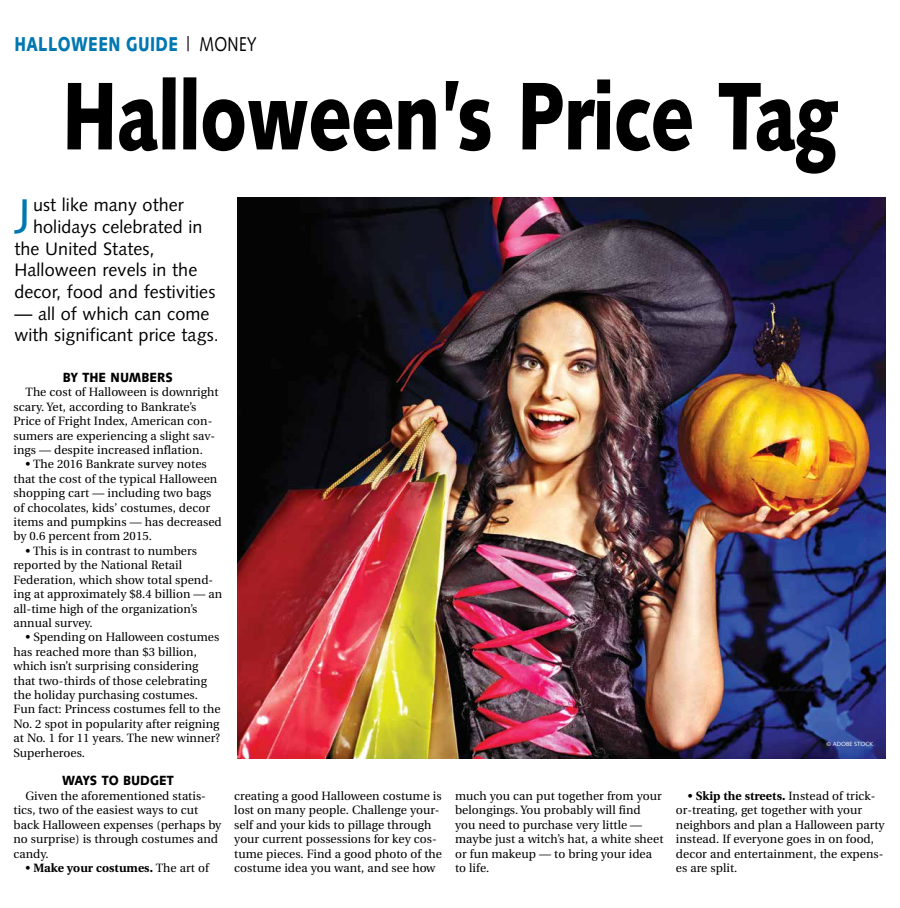
<style>
.page{position:relative;width:900px;height:908px;background:#fff}
.page>*{position:absolute;margin:0;border:0;box-sizing:border-box;transform-origin:0 0}
.t1{font:900 96px "Syntax";letter-spacing:-.015em;color:#000;scale:.77 1}
.t2{font:48.6px "Syntax";color:#0077b1}
.t3{font:900 20px "Syntax";letter-spacing:.025em;color:#0077b1;scale:.77 1}
.t4{font:18px/21.6px "Syntax";letter-spacing:.005em;color:#000}
.t5{font:900 13.3px "Syntax";letter-spacing:.005em;color:#000;scale:.91 1}
.t6{font:12px/14.4px "Utopia";letter-spacing:.005em;color:#000}
.t7{font:700 12px "Utopia";letter-spacing:.005em;color:#000}
.t8{font:6px "Syntax";color:#fff}
.s1{font-weight:400;color:#000}
.s2{font-weight:400}
.s3{font-weight:700}
</style>
<div class="page">
<img style="left:237px;top:197px;width:649px;height:560px">
<h3 class="t3" style="left:14px;top:32px;width:316px">HALLOWEEN GUIDE <span class="s1">| MONEY</span></h3>
<h1 class="t1" style="left:62px;top:59px;width:1010px">Halloween’s Price Tag</h1>
<h2 class="t2" style="left:14px;top:187px;width:18px">J</h2>
<h3 class="t4" style="left:33px;top:194px;width:152px">ust like many other</h3>
<h3 class="t4" style="left:33px;top:216px;width:171px">holidays celebrated in</h3>
<h3 class="t4" style="left:14px;top:237px;width:142px">the United States,</h3>
<h3 class="t4" style="left:14px;top:259px;width:184px">Halloween revels in the</h3>
<h3 class="t4" style="left:14px;top:281px;width:202px">decor, food and festivities</h3>
<h3 class="t4" style="left:14px;top:302px;width:206px">— all of which can come with significant price tags.</h3>
<p class="t5" style="left:63px;top:369px;width:122px">BY THE NUMBERS</p>
<p class="t6" style="left:14px;top:385px;width:207px;text-indent:12px">The cost of Halloween is downright scary. Yet, according to Bankrate’s Price of Fright Index, American con&shy;sumers are experiencing a slight sav&shy;ings — despite increased inflation.</p>
<p class="t6" style="left:14px;top:457px;width:210px;text-indent:12px">• The 2016 Bankrate survey notes that the cost of the typical Halloween shopping cart — including two bags of chocolates, kids’ costumes, decor items and pumpkins — has decreased by 0.6 percent from 2015.</p>
<p class="t6" style="left:14px;top:543px;width:210px;text-indent:12px">• This is in contrast to numbers reported by the National Retail<br>Federation, which show total spend&shy;ing at approximately $8.4 billion — an all-time high of the organization’s annual survey.</p>
<p class="t6" style="left:14px;top:630px;width:209px;text-indent:12px">• Spending on Halloween costumes has reached more than $3 billion, which isn’t surprising considering that two-thirds of those celebrating the holiday purchasing costumes.<br>Fun fact: Princess costumes fell to the No. 2 spot in popularity after reigning at No. 1 for 11 years. The new winner?<br>Superheroes.</p>
<p class="t5" style="left:62px;top:772px;width:124px">WAYS TO BUDGET</p>
<p class="t6" style="left:14px;top:788px;width:209px;text-indent:12px">Given the aforementioned statis&shy;tics, two of the easiest ways to cut back Halloween expenses (perhaps by no surprise) is through costumes and candy.</p>
<p class="t7" style="left:26px;top:860px;width:185px"><span class="s2">•</span> Make your costumes. <span class="s2">The art of</span></p>
<p class="t8" style="left:826px;top:739px;width:48px">© ADOBE STOCK</p>
<p class="t6" style="left:234px;top:788px;width:209px">creating a good Halloween costume is lost on many people. Challenge your&shy;self and your kids to pillage through your current possessions for key cos&shy;tume pieces. Find a good photo of the costume idea you want, and see how</p>
<p class="t6" style="left:455px;top:788px;width:210px">much you can put together from your belongings. You probably will find you need to purchase very little — maybe just a witch’s hat, a white sheet or fun makeup — to bring your idea to life.</p>
<p class="t6" style="left:676px;top:788px;width:210px;text-indent:12px">• <span class="s3">Skip the streets.</span> Instead of trick&shy;or-treating, get together with your neighbors and plan a Halloween party instead. If everyone goes in on food, decor and entertainment, the expens&shy;es are split.</p>
</div>
